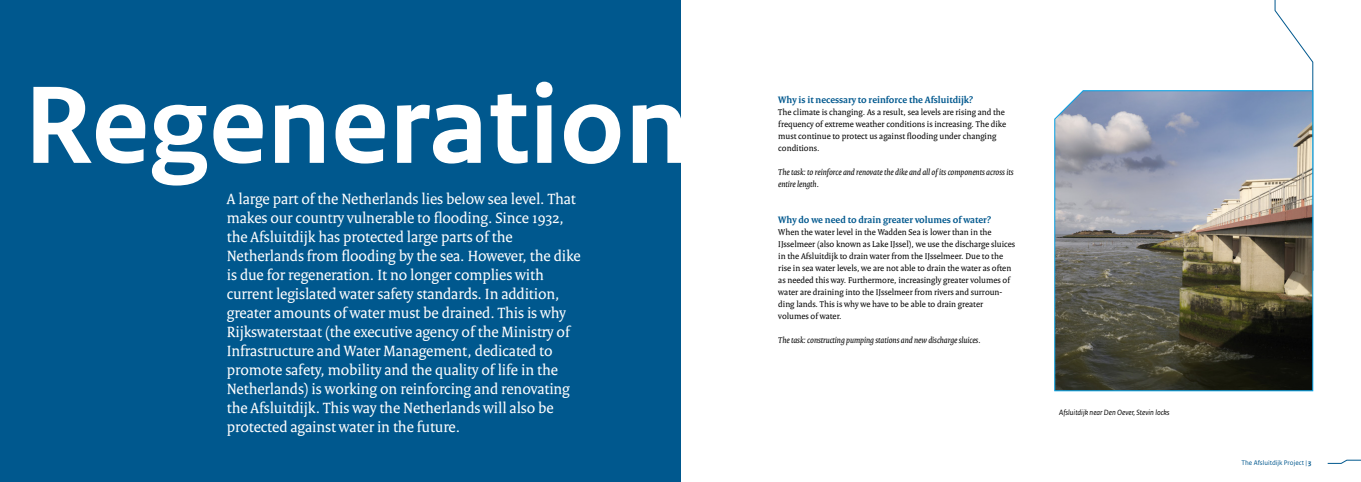
<style>
.page{position:relative;width:1361px;height:482px;background:#fff}
.page>*{position:absolute;margin:0;border:0;box-sizing:border-box;transform-origin:0 0}
.t1{font:700 115.8px "Rijksoverheid Sans Text";color:#fff}
.t2{font:16px/19px "Rijksoverheid Serif";letter-spacing:-.005em;color:#fff}
.t3{font:700 10px "Rijksoverheid Serif";color:#00588e}
.t4{font:9px/12px "Rijksoverheid Serif";color:#000}
.t5{font:italic 9px/12px "Rijksoverheid Serif";color:#000}
.t6{font:italic 8px "Rijksoverheid Sans Text";color:#000}
.t7{font:7px "Rijksoverheid Sans Text";color:#00588e}
.s1{font-weight:700}
</style>
<div class="page">
<svg style="left:1327px;top:459px;width:34px;height:5px"></svg>
<div style="left:0;top:0;width:680px;height:482px;background:#00588e"></div>
<svg style="left:1274px;top:0;width:39px;height:90px"></svg>
<img style="left:1054px;top:90px;width:259px;height:302px">
<p class="t1" style="left:24px;top:60px;width:666px">Regeneration</p>
<p class="t2" style="left:227px;top:189px;width:355px">A large part of the Netherlands lies below sea level. That makes our country vulnerable to flooding. Since 1932, the Afsluitdijk has protected large parts of the Netherlands from flooding by the sea. However, the dike is due for regeneration. It no longer complies with current legislated water safety standards. In addition, greater amounts of water must be drained. This is why Rijkswaterstaat (the executive agency of the Ministry of Infrastructure and Water Management, dedicated to promote safety, mobility and the quality of life in the Netherlands) is working on reinforcing and renovating the Afsluitdijk. This way the Netherlands will also be protected against water in the future.</p>
<p class="t3" style="left:778px;top:93px;width:196px">Why is it necessary to reinforce the Afsluitdijk?</p>
<p class="t4" style="left:778px;top:106px;width:229px">The climate is changing. As a result, sea levels are rising and the frequency of extreme weather conditions is increasing. The dike must continue to protect us against flooding under changing conditions.</p>
<p class="t5" style="left:778px;top:166px;width:237px">The task: to reinforce and renovate the dike and all of its components across its entire length.</p>
<p class="t3" style="left:778px;top:213px;width:214px">Why do we need to drain greater volumes of water?</p>
<p class="t4" style="left:778px;top:226px;width:238px">When the water level in the Wadden Sea is lower than in the IJsselmeer (also known as Lake IJssel), we use the discharge sluices in the Afsluitdijk to drain water from the IJsselmeer. Due to the rise in sea water levels, we are not able to drain the water as often as needed this way. Furthermore, increasingly greater volumes of water are draining into the IJsselmeer from rivers and surroun&shy;ding lands. This is why we have to be able to drain greater volumes of water.</p>
<p class="t5" style="left:778px;top:334px;width:204px">The task: constructing pumping stations and new discharge sluices.</p>
<p class="t6" style="left:1059px;top:408px;width:112px">Afsluitdijk near Den Oever, Stevin locks</p>
<p class="t7" style="left:1241px;top:459px;width:71px">The Afsluitdijk Project | <span class="s1">3</span></p>
</div>
